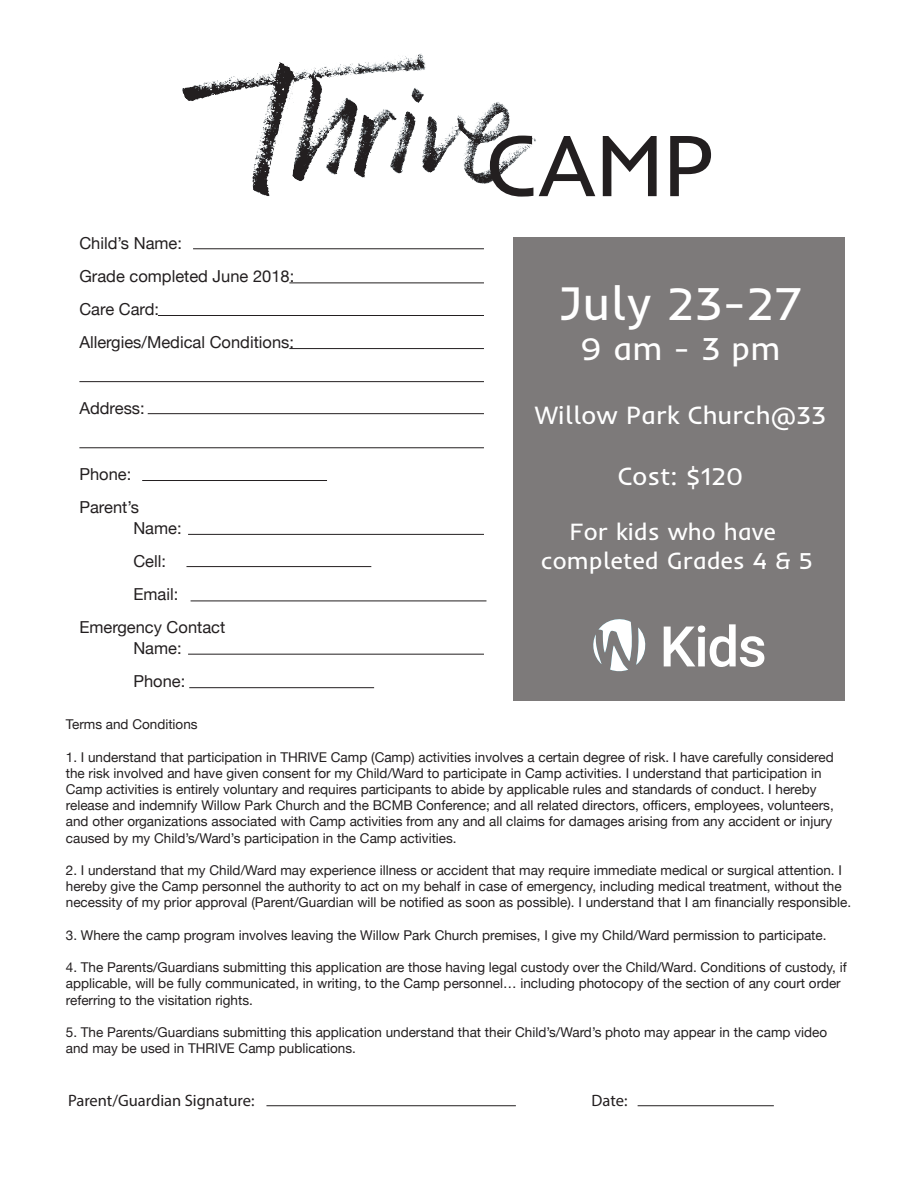
<style>
.page{position:relative;width:918px;height:1188px;background:#fff}
.page>*{position:absolute;margin:0;border:0;box-sizing:border-box;transform-origin:0 0}
.t1{font:88.5px "Inder";color:#231f20}
.t2{font:48px "Inder";color:#fff}
.t3{font:33px "Inder";color:#fff}
.t4{font:25.5px "Inder";color:#fff}
.t5{font:24px/28.8px "Inder";color:#fff;text-align:center}
.t6{font:16.5px/33px "Helvetica Neue";color:#231f20}
.t7{font:16.5px "Myriad Pro";color:#231f20}
.t8{font:13.5px/16.2px "Helvetica Neue";color:#231f20}
</style>
<div class="page">
<div style="left:513px;top:237px;width:331px;height:463px;background:#7d7a7a"></div>
<hr style="left:266px;top:1105px;width:250px;height:1px;background:#231f20">
<hr style="left:638px;top:1105px;width:136px;height:1px;background:#231f20">
<hr style="left:188px;top:534px;width:296px;height:1px;background:#231f20">
<hr style="left:79px;top:447px;width:405px;height:1px;background:#231f20">
<hr style="left:193px;top:248px;width:291px;height:1px;background:#231f20">
<hr style="left:142px;top:480px;width:185px;height:1px;background:#231f20">
<hr style="left:148px;top:413px;width:336px;height:1px;background:#231f20">
<hr style="left:289px;top:283px;width:195px;height:1px;background:#231f20">
<hr style="left:158px;top:315px;width:326px;height:1px;background:#231f20">
<hr style="left:79px;top:381px;width:405px;height:1px;background:#231f20">
<hr style="left:289px;top:348px;width:195px;height:1px;background:#231f20">
<hr style="left:188px;top:654px;width:296px;height:1px;background:#231f20">
<hr style="left:191px;top:601px;width:295px;height:1px;background:#231f20">
<hr style="left:186px;top:566px;width:185px;height:1px;background:#231f20">
<hr style="left:189px;top:687px;width:185px;height:1px;background:#231f20">
<img style="left:182px;top:53px;width:354px;height:143px">
<svg style="left:593px;top:619px;width:53px;height:53px"></svg>
<svg style="left:664px;top:624px;width:100px;height:43px"></svg>
<p class="t6" style="left:79px;top:227px;width:216px">Child’s Name:<br>Grade completed June 2018:<br>Care Card:<br>Allergies/Medical Conditions:</p>
<p class="t6" style="left:79px;top:392px;width:67px">Address:</p>
<p class="t6" style="left:79px;top:458px;width:61px">Phone:<br>Parent’s</p>
<p class="t6" style="left:133px;top:512px;width:50px">Name:</p>
<p class="t6" style="left:133px;top:545px;width:34px">Cell:</p>
<p class="t6" style="left:133px;top:578px;width:46px">Email:</p>
<p class="t6" style="left:79px;top:611px;width:147px">Emergency Contact</p>
<p class="t6" style="left:133px;top:632px;width:53px">Name:<br>Phone:</p>
<h1 class="t1" style="left:486px;top:108px;width:230px">CAMP</h1>
<h2 class="t2" style="left:558px;top:272px;width:245px">July 23-27</h2>
<h3 class="t3" style="left:580px;top:327px;width:202px">9 am - 3 pm</h3>
<h3 class="t4" style="left:535px;top:399px;width:293px">Willow Park Church@33</h3>
<h3 class="t4" style="left:618px;top:460px;width:127px">Cost: $120</h3>
<h3 class="t5" style="left:541px;top:517px;width:273px">For kids who have completed Grades 4 &amp; 5</h3>
<p class="t8" style="left:66px;top:717px;width:133px">Terms and Conditions</p>
<p class="t8" style="left:66px;top:749px;width:769px">1. I understand that participation in THRIVE Camp (Camp) activities involves a certain degree of risk. I have carefully considered the risk involved and have given consent for my Child/Ward to participate in Camp activities. I understand that participation in Camp activities is entirely voluntary and requires participants to abide by applicable rules and standards of conduct. I hereby release and indemnify Willow Park Church and the BCMB Conference; and all related directors, officers, employees, volunteers, and other organizations associated with Camp activities from any and all claims for damages arising from any accident or injury caused by my Child’s/Ward’s participation in the Camp activities.</p>
<p class="t8" style="left:66px;top:863px;width:787px">2. I understand that my Child/Ward may experience illness or accident that may require immediate medical or surgical attention. I hereby give the Camp personnel the authority to act on my behalf in case of emergency, including medical treatment, without the necessity of my prior approval (Parent/Guardian will be notified as soon as possible). I understand that I am financially responsible.</p>
<p class="t8" style="left:66px;top:928px;width:762px">3. Where the camp program involves leaving the Willow Park Church premises, I give my Child/Ward permission to participate.</p>
<p class="t8" style="left:66px;top:960px;width:782px">4. The Parents/Guardians submitting this application are those having legal custody over the Child/Ward. Conditions of custody, if applicable, will be fully communicated, in writing, to the Camp personnel… including photocopy of the section of any court order referring to the visitation rights.</p>
<p class="t8" style="left:66px;top:1025px;width:763px">5. The Parents/Guardians submitting this application understand that their Child’s/Ward’s photo may appear in the camp video and may be used in THRIVE Camp publications.</p>
<p class="t7" style="left:68px;top:1090px;width:188px">Parent/Guardian Signature:</p>
<p class="t7" style="left:592px;top:1090px;width:37px">Date:</p>
</div>
